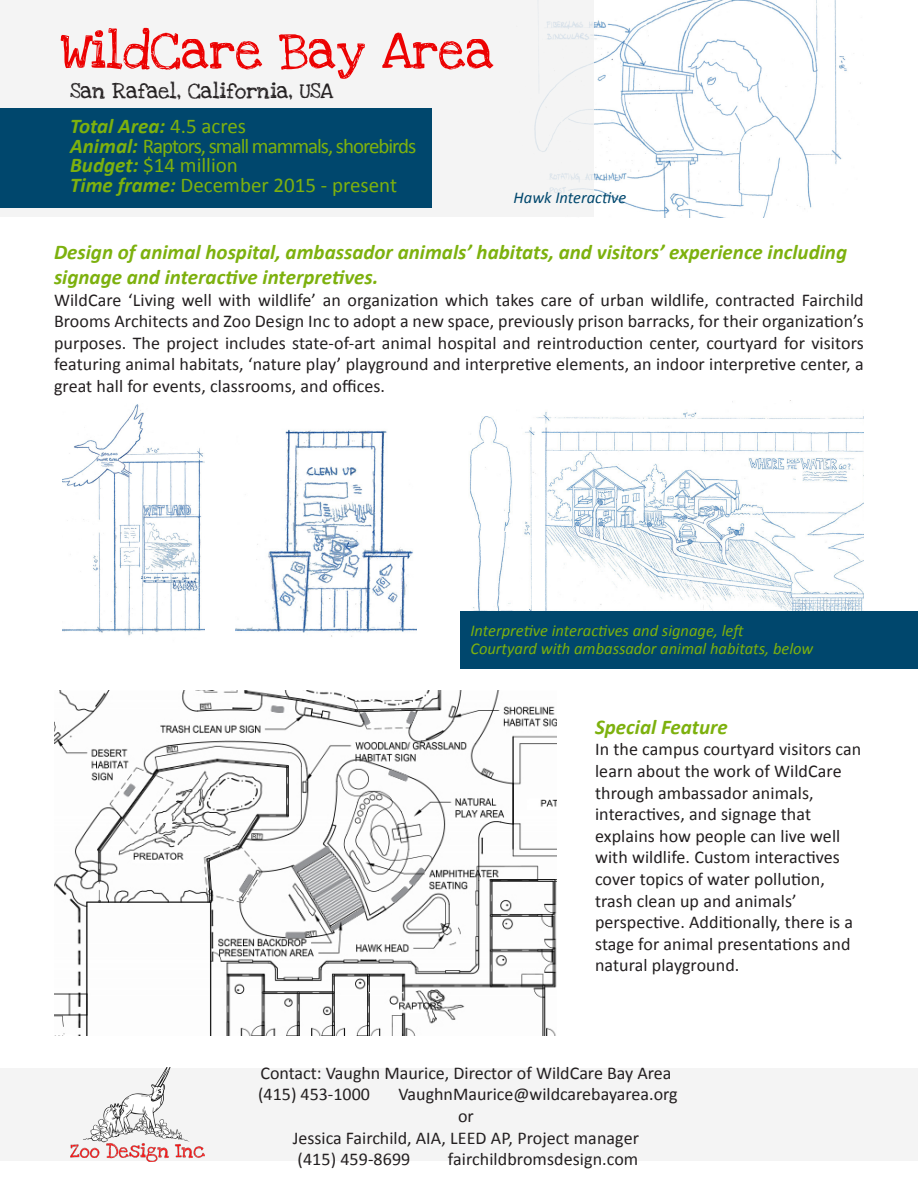
<style>
.page{position:relative;width:918px;height:1188px;background:#fff}
.page>*{position:absolute;margin:0;border:0;box-sizing:border-box;transform-origin:0 0}
.t1{font:54px "Love Ya Like A Sister";color:#ec0202}
.t2{font:22.5px "Love Ya Like A Sister";color:#231f20}
.t3{font:italic 700 21px/25.2px "Calibri";color:#7db10e}
.t4{font:21px "Calibri";color:#7db10e}
.t5{font:21px "Calibri";letter-spacing:-.05em;color:#7db10e}
.t6{font:18px/21.6px "Calibri";letter-spacing:.005em;color:#231f20;text-align:justify}
.t7{font:italic 16.5px "Calibri";color:#7db10e}
.t8{font:italic 16.5px "Calibri";color:#00476d}
.s1{font-weight:400;font-style:normal}
.s2{font-weight:700;font-style:italic}
</style>
<div class="page">
<img style="left:594px;top:0;width:267px;height:217px">
<img style="left:54px;top:690px;width:502px;height:346px">
<div style="left:0;top:0;width:594px;height:217px;background:#f2f2f2"></div>
<div style="left:0;top:1068px;width:918px;height:93px;background:#f2f2f2"></div>
<img style="left:70px;top:1067px;width:134px;height:95px">
<img style="left:235px;top:429px;width:182px;height:208px">
<img style="left:62px;top:404px;width:142px;height:232px">
<img style="left:470px;top:401px;width:394px;height:210px">
<div style="left:0;top:108px;width:432px;height:100px;background:#00476d"></div>
<div style="left:460px;top:611px;width:458px;height:58px;background:#00476d"></div>
<p class="t1" style="left:60px;top:18px;width:435px">WildCare Bay Area</p>
<p class="t2" style="left:70px;top:77px;width:265px">San Rafael, California, USA</p>
<p class="t3" style="left:70px;top:114px;width:177px">Total Area: <span class="s1">4.5 acres</span></p>
<p class="t5" style="left:70px;top:132px;width:348px"><span class="s2">Animal:</span> Raptors, small mammals, shorebirds</p>
<p class="t4" style="left:70px;top:152px;width:169px"><span class="s2">Budget:</span> $14 million</p>
<p class="t4" style="left:70px;top:171px;width:328px"><span class="s2">Time frame:</span> December 2015 - present</p>
<p class="t8" style="left:514px;top:187px;width:114px">Hawk Interactive</p>
<p class="t3" style="left:54px;top:239px;width:795px">Design of animal hospital, ambassador animals’ habitats, and visitors’ experience including signage and interactive interpretives.</p>
<p class="t6" style="left:54px;top:289px;width:811px">WildCare ‘Living well with wildlife’ an organization which takes care of urban wildlife, contracted Fairchild Brooms Architects and Zoo Design Inc to adopt a new space, previously prison barracks, for their organization’s purposes. The project includes state-of-art animal hospital and reintroduction center, courtyard for visitors featuring animal habitats, ‘nature play’ playground and interpretive elements, an indoor interpretive center, a great hall for events, classrooms, and offices.</p>
<p class="t7" style="left:470px;top:619px;width:276px">Interpretive interactives and signage, left</p>
<p class="t7" style="left:470px;top:637px;width:344px">Courtyard with ambassador animal habitats, below</p>
<p class="t3" style="left:595px;top:714px;width:134px">Special Feature</p>
<p class="t6" style="left:595px;top:739px;width:268px;text-align:left">In the campus courtyard visitors can learn about the work of WildCare through ambassador animals, interactives, and signage that explains how people can live well with wildlife. Custom interactives cover topics of water pollution, trash clean up and animals’ perspective. Additionally, there is a stage for animal presentations and natural playground.</p>
<p class="t6" style="left:260px;top:1062px;width:412px">Contact: Vaughn Maurice, Director of WildCare Bay Area</p>
<p class="t6" style="left:258px;top:1084px;width:113px">(415) 453-1000</p>
<p class="t6" style="left:398px;top:1084px;width:281px">VaughnMaurice@wildcarebayarea.org</p>
<p class="t6" style="left:458px;top:1105px;width:17px">or</p>
<p class="t6" style="left:293px;top:1127px;width:348px">Jessica Fairchild, AIA, LEED AP, Project manager</p>
<p class="t6" style="left:298px;top:1149px;width:114px">(415) 459-8699</p>
<p class="t6" style="left:448px;top:1149px;width:192px">fairchildbromsdesign.com</p>
</div>
